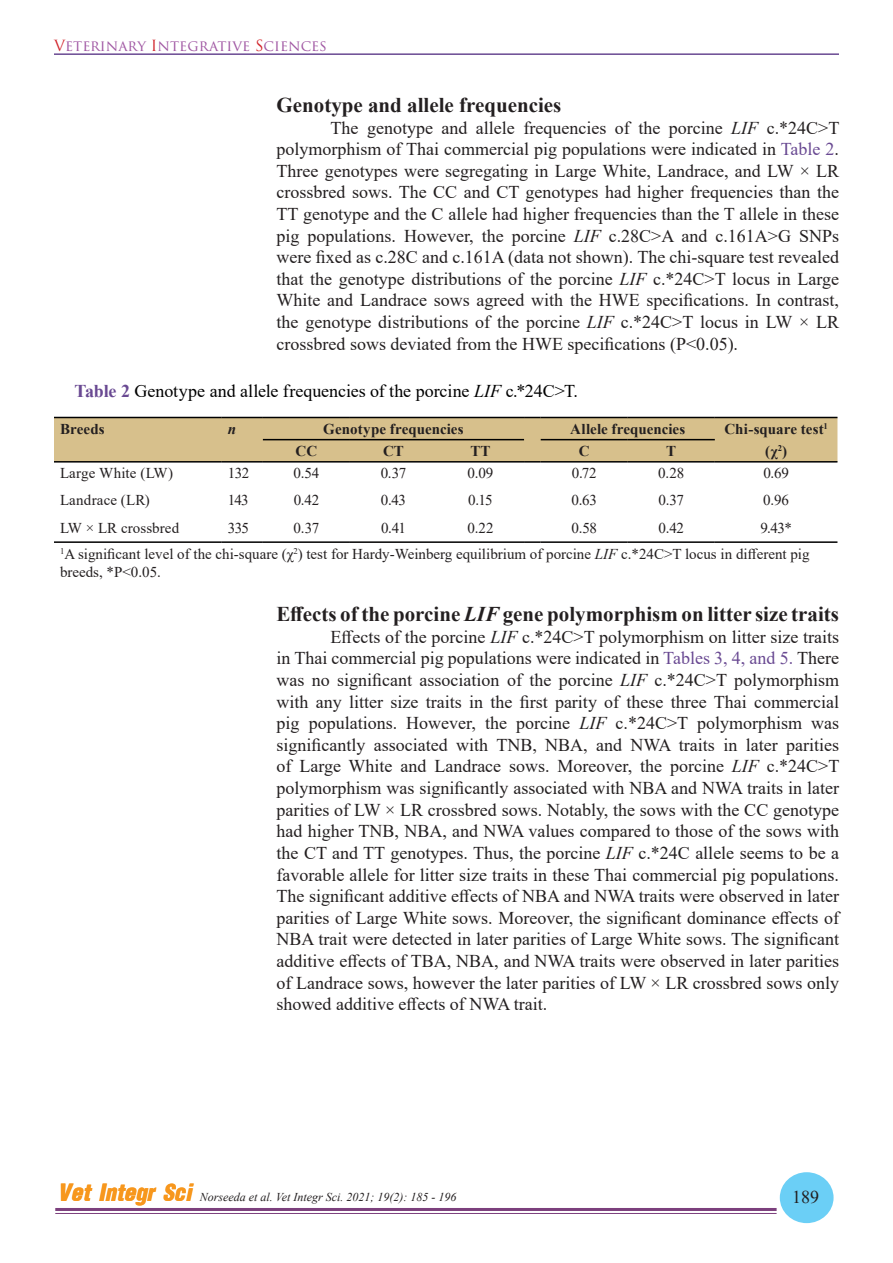
<style>
.page{position:relative;width:893px;height:1263px;background:#fff}
.page>*{position:absolute;margin:0;border:0;box-sizing:border-box;transform-origin:0 0}
.t1{font:36px "DSE Wat Ta Na";color:#f7971d}
.t2{font:700 21px "Times New Roman";color:#231f20}
.t3{font:18px/21.6px "Times New Roman";color:#231f20;text-align:justify}
.t4{font:18px "Times New Roman";color:#000}
.t5{font:15px/18px "Times New Roman";color:#231f20}
.t6{font:700 15px "Times New Roman";letter-spacing:.005em;color:#231f20}
.t7{font:15px "Trajan Pro 3";color:#a057a3}
.t8{font:italic 700 15px "Times New Roman";color:#231f20}
.t9{font:italic 12px "Times New Roman";color:#231f20}
.s1{color:#d1232a}
.s2{font-style:italic}
.s3{color:#694992}
.s4{font-weight:700;color:#694992}
</style>
<div class="page">
<hr style="left:55px;top:1208px;width:722px;height:3px;background:#7c407d">
<hr style="left:55px;top:1213px;width:722px;height:1px;background:#7c407d">
<div style="left:780px;top:1172px;width:54px;height:51px;background:#6bcff6;border-radius:50%"></div>
<hr style="left:54px;top:53px;width:785px;height:2px;background:#694992">
<svg style="left:54px;top:417px;width:783px;height:46px;background:#cbb584"></svg>
<hr style="left:541px;top:461px;width:87px;height:2px;background:#000">
<hr style="left:628px;top:461px;width:87px;height:2px;background:#000">
<hr style="left:715px;top:461px;width:122px;height:2px;background:#000">
<hr style="left:54px;top:541px;width:168px;height:2px;background:#000">
<hr style="left:222px;top:541px;width:41px;height:2px;background:#000">
<hr style="left:263px;top:541px;width:87px;height:2px;background:#000">
<hr style="left:350px;top:541px;width:87px;height:2px;background:#000">
<hr style="left:437px;top:541px;width:87px;height:2px;background:#000">
<svg style="left:524px;top:541px;width:17px;height:2px"></svg>
<hr style="left:541px;top:541px;width:87px;height:2px;background:#000">
<hr style="left:628px;top:541px;width:87px;height:2px;background:#000">
<hr style="left:715px;top:541px;width:122px;height:2px;background:#000">
<hr style="left:263px;top:439px;width:87px;height:1px;background:#000">
<hr style="left:350px;top:439px;width:87px;height:1px;background:#000">
<hr style="left:437px;top:439px;width:87px;height:1px;background:#000">
<hr style="left:541px;top:439px;width:87px;height:1px;background:#000">
<hr style="left:628px;top:439px;width:87px;height:1px;background:#000">
<p class="t7" style="left:54px;top:35px;width:274px"><span class="s1">V</span>eterinary <span class="s1">I</span>ntegrative <span class="s1">S</span>ciences</p>
<p class="t2" style="left:277px;top:90px;width:286px">Genotype and allele frequencies</p>
<p class="t3" style="left:277px;top:116px;width:564px;text-indent:54px">The genotype and allele frequencies of the porcine <span class="s2">LIF</span> c.*24C&gt;T polymorphism of Thai commercial pig populations were indicated in <span class="s3">Table 2</span>.<br>Three genotypes were segregating in Large White, Landrace, and LW × LR crossbred sows. The CC and CT genotypes had higher frequencies than the TT genotype and the C allele had higher frequencies than the T allele in these pig populations. However, the porcine <span class="s2">LIF</span> c.28C&gt;A and c.161A&gt;G SNPs were fixed as c.28C and c.161A (data not shown). The chi-square test revealed that the genotype distributions of the porcine <span class="s2">LIF</span> c.*24C&gt;T locus in Large White and Landrace sows agreed with the HWE specifications. In contrast, the genotype distributions of the porcine <span class="s2">LIF</span> c.*24C&gt;T locus in LW × LR crossbred sows deviated from the HWE specifications (P&lt;0.05).</p>
<p class="t4" style="left:74px;top:379px;width:505px"><span class="s4">Table 2</span> Genotype and allele frequencies of the porcine <span class="s2">LIF</span> c.*24C&gt;T.</p>
<p class="t6" style="left:60px;top:418px;width:46px">Breeds</p>
<p class="t8" style="left:228px;top:418px;width:10px">n</p>
<p class="t6" style="left:323px;top:418px;width:142px">Genotype frequencies</p>
<p class="t6" style="left:570px;top:418px;width:117px">Allele frequencies</p>
<p class="t6" style="left:724px;top:418px;width:105px">Chi-square test<sup>1</sup></p>
<p class="t6" style="left:296px;top:440px;width:23px">CC</p>
<p class="t6" style="left:383px;top:440px;width:22px">CT</p>
<p class="t6" style="left:470px;top:440px;width:22px">TT</p>
<p class="t6" style="left:579px;top:440px;width:12px">C</p>
<p class="t6" style="left:666px;top:440px;width:12px">T</p>
<p class="t6" style="left:765px;top:440px;width:23px">(χ<sup>2</sup>)</p>
<p class="t5" style="left:60px;top:464px;width:115px">Large White (LW)</p>
<p class="t5" style="left:228px;top:464px;width:23px">132</p>
<p class="t5" style="left:293px;top:464px;width:28px">0.54</p>
<p class="t5" style="left:381px;top:464px;width:27px">0.37</p>
<p class="t5" style="left:468px;top:464px;width:27px">0.09</p>
<p class="t5" style="left:572px;top:464px;width:26px">0.72</p>
<p class="t5" style="left:658px;top:464px;width:28px">0.28</p>
<p class="t5" style="left:763px;top:464px;width:27px">0.69</p>
<p class="t5" style="left:60px;top:491px;width:91px">Landrace (LR)</p>
<p class="t5" style="left:228px;top:491px;width:23px">143</p>
<p class="t5" style="left:294px;top:491px;width:27px">0.42</p>
<p class="t5" style="left:381px;top:491px;width:27px">0.43</p>
<p class="t5" style="left:468px;top:491px;width:26px">0.15</p>
<p class="t5" style="left:571px;top:491px;width:27px">0.63</p>
<p class="t5" style="left:658px;top:491px;width:27px">0.37</p>
<p class="t5" style="left:763px;top:491px;width:27px">0.96</p>
<p class="t5" style="left:60px;top:519px;width:121px">LW × LR crossbred</p>
<p class="t5" style="left:228px;top:519px;width:23px">335</p>
<p class="t5" style="left:294px;top:519px;width:27px">0.37</p>
<p class="t5" style="left:381px;top:519px;width:26px">0.41</p>
<p class="t5" style="left:467px;top:519px;width:28px">0.22</p>
<p class="t5" style="left:571px;top:519px;width:27px">0.58</p>
<p class="t5" style="left:658px;top:519px;width:27px">0.42</p>
<p class="t5" style="left:760px;top:519px;width:33px">9.43*</p>
<p class="t5" style="left:60px;top:544px;width:751px"><sup>1</sup>A significant level of the chi-square (χ<sup>2</sup>) test for Hardy-Weinberg equilibrium of porcine <span class="s2">LIF</span> c.*24C&gt;T locus in different pig breeds, *P&lt;0.05.</p>
<p class="t2" style="left:277px;top:599px;width:564px">Effects of the porcine <span class="s2">LIF</span> gene polymorphism on litter size traits</p>
<p class="t3" style="left:277px;top:625px;width:564px;text-indent:54px">Effects of the porcine <span class="s2">LIF</span> c.*24C&gt;T polymorphism on litter size traits in Thai commercial pig populations were indicated in <span class="s3">Tables 3, 4, and 5.</span> There was no significant association of the porcine <span class="s2">LIF</span> c.*24C&gt;T polymorphism with any litter size traits in the first parity of these three Thai commercial pig populations. However, the porcine <span class="s2">LIF</span> c.*24C&gt;T polymorphism was significantly associated with TNB, NBA, and NWA traits in later parities of Large White and Landrace sows. Moreover, the porcine <span class="s2">LIF</span> c.*24C&gt;T polymorphism was significantly associated with NBA and NWA traits in later parities of LW × LR crossbred sows. Notably, the sows with the CC genotype had higher TNB, NBA, and NWA values compared to those of the sows with the CT and TT genotypes. Thus, the porcine <span class="s2">LIF</span> c.*24C allele seems to be a favorable allele for litter size traits in these Thai commercial pig populations.<br>The significant additive effects of NBA and NWA traits were observed in later parities of Large White sows. Moreover, the significant dominance effects of NBA trait were detected in later parities of Large White sows. The significant additive effects of TBA, NBA, and NWA traits were observed in later parities of Landrace sows, however the later parities of LW × LR crossbred sows only showed additive effects of NWA trait.</p>
<h1 class="t1" style="left:58px;top:1171px;width:135px">Vet Integr Sci</h1>
<p class="t9" style="left:200px;top:1189px;width:258px">Norseeda et al. Vet Integr Sci. 2021; 19(2): 185 - 196</p>
<p class="t3" style="left:792px;top:1186px;width:28px">189</p>
</div>
